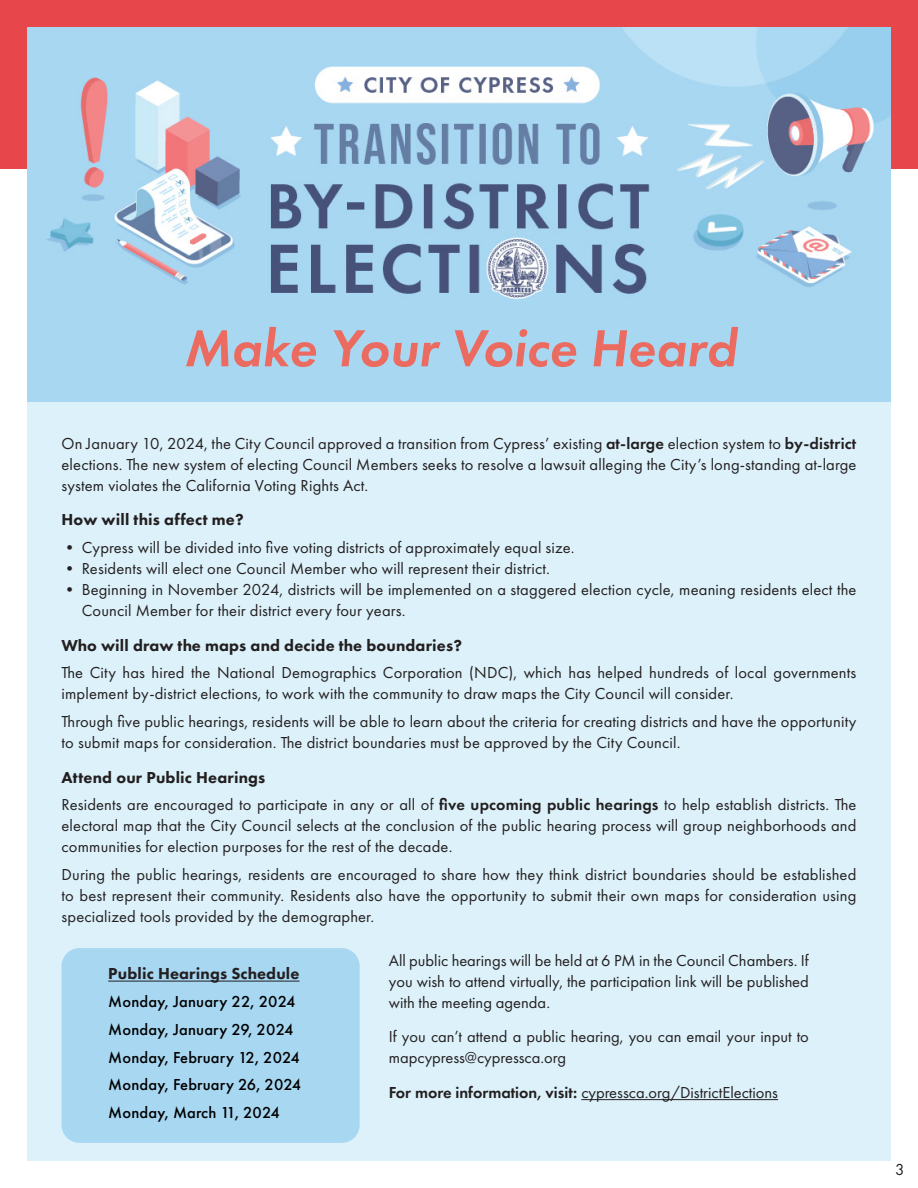
<style>
.page{position:relative;width:918px;height:1188px;background:#fff}
.page>*{position:absolute;margin:0;border:0;box-sizing:border-box;transform-origin:0 0}
.t1{font:italic 600 54px "Futura PT";color:#eb6b61}
.t2{font:16.5px/21px "Futura PT";letter-spacing:.01em;color:#231f20;text-align:justify}
.t3{font:800 16.5px "Futura PT";letter-spacing:.01em;color:#231f20}
.t4{font:500 16.5px "Futura PT";letter-spacing:.01em;color:#000}
.s1{font-weight:600}
</style>
<div class="page">
<div style="left:0;top:0;width:918px;height:168px;background:#e7464a"></div>
<div style="left:27px;top:362px;width:864px;height:799px;background:#dcf1fa"></div>
<img style="left:27px;top:27px;width:864px;height:375px">
<div style="left:62px;top:948px;width:298px;height:195px;background:#a8d7f2;border-radius:18px"></div>
<hr style="left:581px;top:1099px;width:197px;height:1px;background:#231f20">
<hr style="left:108px;top:981px;width:192px;height:1px;background:#231f20">
<p class="t1" style="left:184px;top:313px;width:554px">Make Your Voice Heard</p>
<p class="t2" style="left:62px;top:433px;width:796px">On January 10, 2024, the City Council approved a transition from Cypress’ existing <span class="s1">at-large</span> election system to <span class="s1">by-district </span>elections. The new system of electing Council Members seeks to resolve a lawsuit alleging the City’s long-standing at-large system violates the California Voting Rights Act.</p>
<p class="t3" style="left:62px;top:510px;width:184px">How will this affect me?</p>
<p class="t2" style="left:62px;top:537px;width:515px">• Cypress will be divided into five voting districts of approximately equal size.</p>
<p class="t2" style="left:62px;top:558px;width:490px">• Residents will elect one Council Member who will represent their district.</p>
<p class="t2" style="left:82px;top:579px;width:776px;text-indent:-20px">• Beginning in November 2024, districts will be implemented on a staggered election cycle, meaning residents elect the<br>Council Member for their district every four years.</p>
<p class="t3" style="left:62px;top:635px;width:402px">Who will draw the maps and decide the boundaries?</p>
<p class="t2" style="left:62px;top:662px;width:796px">The City has hired the National Demographics Corporation (NDC), which has helped hundreds of local governments implement by-district elections, to work with the community to draw maps the City Council will consider.</p>
<p class="t2" style="left:62px;top:711px;width:796px">Through five public hearings, residents will be able to learn about the criteria for creating districts and have the opportunity to submit maps for consideration. The district boundaries must be approved by the City Council.</p>
<p class="t3" style="left:62px;top:767px;width:205px">Attend our Public Hearings</p>
<p class="t2" style="left:62px;top:794px;width:796px">Residents are encouraged to participate in any or all of <span class="s1">five upcoming public hearings</span> to help establish districts. The electoral map that the City Council selects at the conclusion of the public hearing process will group neighborhoods and communities for election purposes for the rest of the decade.</p>
<p class="t2" style="left:62px;top:864px;width:796px">During the public hearings, residents are encouraged to share how they think district boundaries should be established to best represent their community. Residents also have the opportunity to submit their own maps for consideration using specialized tools provided by the demographer.</p>
<p class="t2" style="left:389px;top:950px;width:422px">All public hearings will be held at 6 PM in the Council Chambers. If you wish to attend virtually, the participation link will be published with the meeting agenda.</p>
<p class="t2" style="left:389px;top:1026px;width:422px">If you can’t attend a public hearing, you can email your input to mapcypress@cypressca.org</p>
<p class="t2" style="left:389px;top:1082px;width:391px"><span class="s1">For more information, visit:</span> cypressca.org/DistrictElections</p>
<p class="t3" style="left:108px;top:964px;width:193px">Public Hearings Schedule</p>
<p class="t4" style="left:108px;top:992px;width:189px">Monday, January 22, 2024</p>
<p class="t4" style="left:108px;top:1020px;width:187px">Monday, January 29, 2024</p>
<p class="t4" style="left:108px;top:1047px;width:193px">Monday, February 12, 2024</p>
<p class="t4" style="left:108px;top:1075px;width:195px">Monday, February 26, 2024</p>
<p class="t4" style="left:108px;top:1103px;width:173px">Monday, March 11, 2024</p>
<p class="t2" style="left:895px;top:1159px;width:11px">3</p>
</div>
